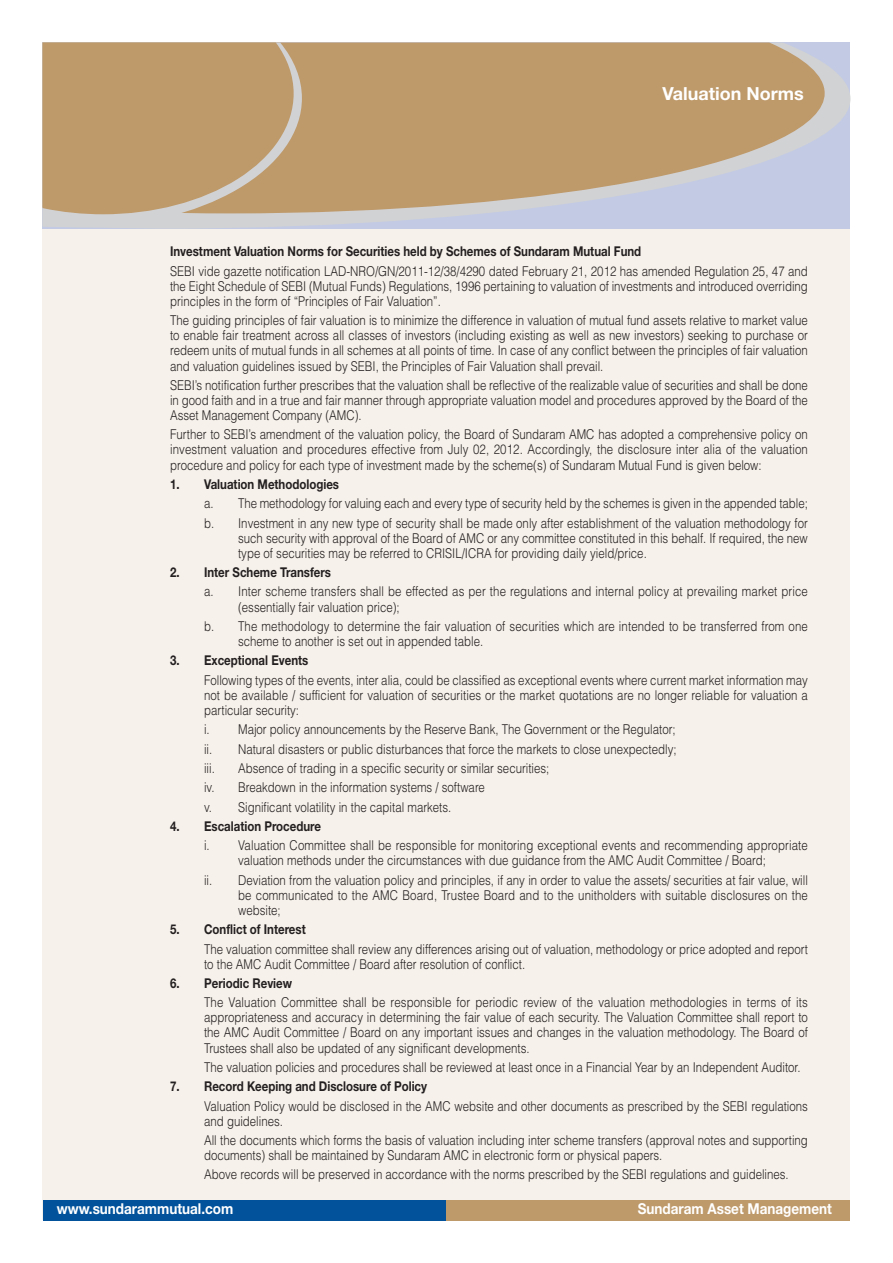
<style>
.page{position:relative;width:893px;height:1263px;background:#fff}
.page>*{position:absolute;margin:0;border:0;box-sizing:border-box;transform-origin:0 0}
.t1{font:700 18px "Helvetica Neue";color:#fff}
.t2{font:700 15px "Helvetica Neue";color:#fff;scale:.9 1}
.t3{font:300 13.5px/15.1px "Helvetica";color:#231f20;text-align:justify;scale:.85 1}
.t4{font:700 13.5px "Helvetica Neue";color:#231f20;scale:.85 1}
</style>
<div class="page">
<div style="left:43px;top:43px;width:807px;height:1177px;background:#f6f1ea"></div>
<svg style="left:43px;top:43px;width:807px;height:186px;background:#c5cce0"></svg>
<svg style="left:302px;top:43px;width:523px;height:170px;background:#bfa27e"></svg>
<svg style="left:43px;top:43px;width:259px;height:184px;background:#ccc5bd"></svg>
<div style="left:43px;top:43px;width:251px;height:171px;background:#be996a"></div>
<div style="left:43px;top:1200px;width:403px;height:20px;background:#01529b"></div>
<div style="left:446px;top:1200px;width:404px;height:20px;background:#be996a"></div>
<h1 class="t1" style="left:662px;top:87px;width:143px">Valuation Norms</h1>
<p class="t4" style="left:170px;top:247px;width:556px">Investment Valuation Norms for Securities held by Schemes of Sundaram Mutual Fund</p>
<p class="t3" style="left:170px;top:263px;width:752px">SEBI vide gazette notification LAD-NRO/GN/2011-12/38/4290 dated February 21, 2012 has amended Regulation 25, 47 and the Eight Schedule of SEBI (Mutual Funds) Regulations, 1996 pertaining to valuation of investments and introduced overriding principles in the form of “Principles of Fair Valuation”.</p>
<p class="t3" style="left:170px;top:313px;width:752px">The guiding principles of fair valuation is to minimize the difference in valuation of mutual fund assets relative to market value to enable fair treatment across all classes of investors (including existing as well as new investors) seeking to purchase or redeem units of mutual funds in all schemes at all points of time. In case of any conflict between the principles of fair valuation and valuation guidelines issued by SEBI, the Principles of Fair Valuation shall prevail.</p>
<p class="t3" style="left:170px;top:378px;width:752px">SEBI’s notification further prescribes that the valuation shall be reflective of the realizable value of securities and shall be done in good faith and in a true and fair manner through appropriate valuation model and procedures approved by the Board of the Asset Management Company (AMC).</p>
<p class="t3" style="left:170px;top:427px;width:752px">Further to SEBI’s amendment of the valuation policy, the Board of Sundaram AMC has adopted a comprehensive policy on investment valuation and procedures effective from July 02, 2012. Accordingly, the disclosure inter alia of the valuation procedure and policy for each type of investment made by the scheme(s) of Sundaram Mutual Fund is given below:</p>
<p class="t4" style="left:170px;top:479px;width:200px">1. Valuation Methodologies</p>
<p class="t3" style="left:204px;top:494px;width:712px;line-height:19.4px">a. The methodology for valuing each and every type of security held by the schemes is given in the appended table; b. Investment in any new type of security shall be made only after establishment of the valuation methodology for</p>
<p class="t3" style="left:238px;top:530px;width:672px">such security with approval of the Board of AMC or any committee constituted in this behalf. If required, the new type of securities may be referred to CRISIL/ICRA for providing daily yield/price.</p>
<p class="t4" style="left:170px;top:567px;width:191px">2. Inter Scheme Transfers</p>
<p class="t3" style="left:238px;top:584px;width:672px;text-indent:-34px">a. Inter scheme transfers shall be effected as per the regulations and internal policy at prevailing market price (essentially fair valuation price);</p>
<p class="t3" style="left:238px;top:619px;width:672px;text-indent:-34px">b. The methodology to determine the fair valuation of securities which are intended to be transferred from one scheme to another is set out in appended table.</p>
<p class="t4" style="left:170px;top:656px;width:164px">3. Exceptional Events</p>
<p class="t3" style="left:204px;top:672px;width:712px">Following types of the events, inter alia, could be classified as exceptional events where current market information may not be available / sufficient for valuation of securities or the market quotations are no longer reliable for valuation a particular security:</p>
<p class="t3" style="left:204px;top:720px;width:557px;line-height:19.4px">i. Major policy announcements by the Reserve Bank, The Government or the Regulator; ii. Natural disasters or public disturbances that force the markets to close unexpectedly; iii.</p>
<p class="t3" style="left:204px;top:758px;width:408px;line-height:19.4px;text-align:left;text-indent:34px">Absence of trading in a specific security or similar securities; iv. Breakdown in the information systems / software<br>v. Significant volatility in the capital markets.</p>
<p class="t4" style="left:170px;top:821px;width:179px">4. Escalation Procedure</p>
<p class="t3" style="left:204px;top:838px;width:712px;text-align:center">i. Valuation Committee shall be responsible for monitoring exceptional events and recommending appropriate valuation methods under the circumstances with due guidance from the AMC Audit Committee / Board;</p>
<p class="t3" style="left:238px;top:872px;width:672px;text-indent:-34px">ii. Deviation from the valuation policy and principles, if any in order to value the assets/ securities at fair value, will be communicated to the AMC Board, Trustee Board and to the unitholders with suitable disclosures on the website;</p>
<p class="t4" style="left:170px;top:924px;width:161px">5. Conflict of Interest</p>
<p class="t3" style="left:204px;top:941px;width:712px">The valuation committee shall review any differences arising out of valuation, methodology or price adopted and report to the AMC Audit Committee / Board after resolution of conflict.</p>
<p class="t4" style="left:170px;top:978px;width:145px">6. Periodic Review</p>
<p class="t3" style="left:204px;top:995px;width:712px">The Valuation Committee shall be responsible for periodic review of the valuation methodologies in terms of its appropriateness and accuracy in determining the fair value of each security. The Valuation Committee shall report to the AMC Audit Committee / Board on any important issues and changes in the valuation methodology. The Board of Trustees shall also be updated of any significant developments.</p>
<p class="t3" style="left:204px;top:1060px;width:703px">The valuation policies and procedures shall be reviewed at least once in a Financial Year by an Independent Auditor.</p>
<p class="t4" style="left:170px;top:1081px;width:304px">7. Record Keeping and Disclosure of Policy</p>
<p class="t3" style="left:204px;top:1098px;width:712px">Valuation Policy would be disclosed in the AMC website and other documents as prescribed by the SEBI regulations and guidelines.</p>
<p class="t3" style="left:204px;top:1133px;width:712px">All the documents which forms the basis of valuation including inter scheme transfers (approval notes and supporting documents) shall be maintained by Sundaram AMC in electronic form or physical papers.</p>
<p class="t3" style="left:204px;top:1167px;width:689px">Above records will be preserved in accordance with the norms prescribed by the SEBI regulations and guidelines.</p>
<p class="t2" style="left:57px;top:1203px;width:198px">www.sundarammutual.com</p>
<p class="t2" style="left:638px;top:1203px;width:217px">Sundaram Asset Management</p>
</div>
